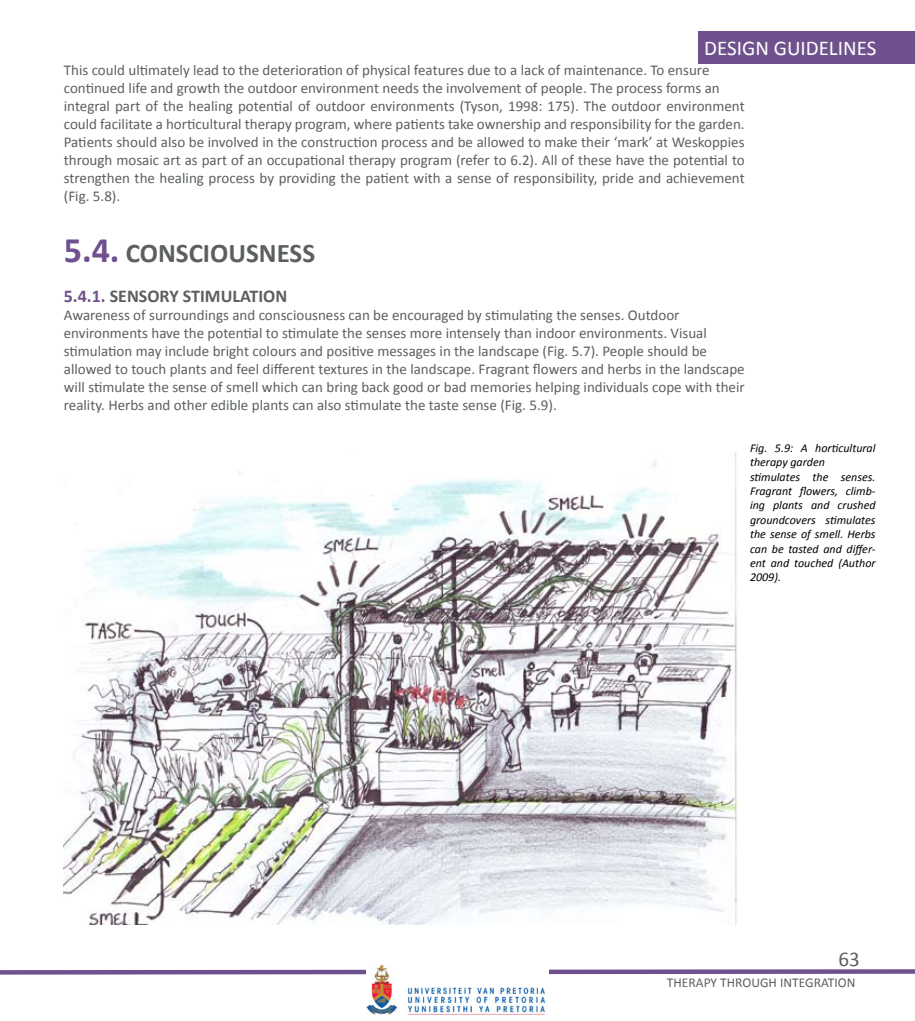
<style>
.page{position:relative;width:915px;height:1021px;background:#fff}
.page>*{position:absolute;margin:0;border:0;box-sizing:border-box;transform-origin:0 0}
.t1{font:700 27px "Calibri";color:#5b5f60}
.t2{font:21px "Calibri";color:#fff}
.t3{font:21px "Calibri";color:#5b5f60}
.t4{font:700 18px "Calibri";color:#5b5f60}
.t5{font:15px/18px "Calibri";color:#5b5f60}
.t6{font:13.5px "Calibri";color:#5b5f60}
.t7{font:italic 12px/14.4px "Calibri";color:#000}
.s1{font-size:36px;color:#6f518d}
.s2{color:#6f518d}
</style>
<div class="page">
<div style="left:698px;top:31px;width:216px;height:33px;background:#6f518d"></div>
<svg style="left:0;top:969px;width:914px;height:6px;background:#937ca9"></svg>
<img style="left:64px;top:452px;width:675px;height:472px">
<img style="left:367px;top:965px;width:181px;height:49px">
<h2 class="t2" style="left:704px;top:35px;width:174px">DESIGN GUIDELINES</h2>
<p class="t5" style="left:64px;top:60px;width:682px">This could ultimately lead to the deterioration of physical features due to a lack of maintenance. To ensure continued life and growth the outdoor environment needs the involvement of people. The process forms an integral part of the healing potential of outdoor environments (Tyson, 1998: 175). The outdoor environment could facilitate a horticultural therapy program, where patients take ownership and responsibility for the garden.<br>Patients should also be involved in the construction process and be allowed to make their ‘mark’ at Weskoppies through mosaic art as part of an occupational therapy program (refer to 6.2). All of these have the potential to strengthen the healing process by providing the patient with a sense of responsibility, pride and achievement (Fig. 5.8).</p>
<h1 class="t1" style="left:64px;top:237px;width:253px"><span class="s1">5.4.</span> CONSCIOUSNESS</h1>
<p class="t4" style="left:64px;top:285px;width:225px"><span class="s2">5.4.1.</span> SENSORY STIMULATION</p>
<p class="t5" style="left:64px;top:305px;width:682px">Awareness of surroundings and consciousness can be encouraged by stimulating the senses. Outdoor environments have the potential to stimulate the senses more intensely than indoor environments. Visual stimulation may include bright colours and positive messages in the landscape (Fig. 5.7). People should be allowed to touch plants and feel different textures in the landscape. Fragrant flowers and herbs in the landscape will stimulate the sense of smell which can bring back good or bad memories helping individuals cope with their reality. Herbs and other edible plants can also stimulate the taste sense (Fig. 5.9).</p>
<p class="t7" style="left:749px;top:440px;width:127px">Fig. 5.9: A horticultural therapy garden stimulates the senses.<br>Fragrant flowers, climb&shy;ing plants and crushed groundcovers stimulates the sense of smell. Herbs can be tasted and differ&shy;ent and touched (Author<br>2009).</p>
<h2 class="t3" style="left:838px;top:946px;width:23px">63</h2>
<p class="t6" style="left:666px;top:973px;width:190px">THERAPY THROUGH INTEGRATION</p>
</div>
